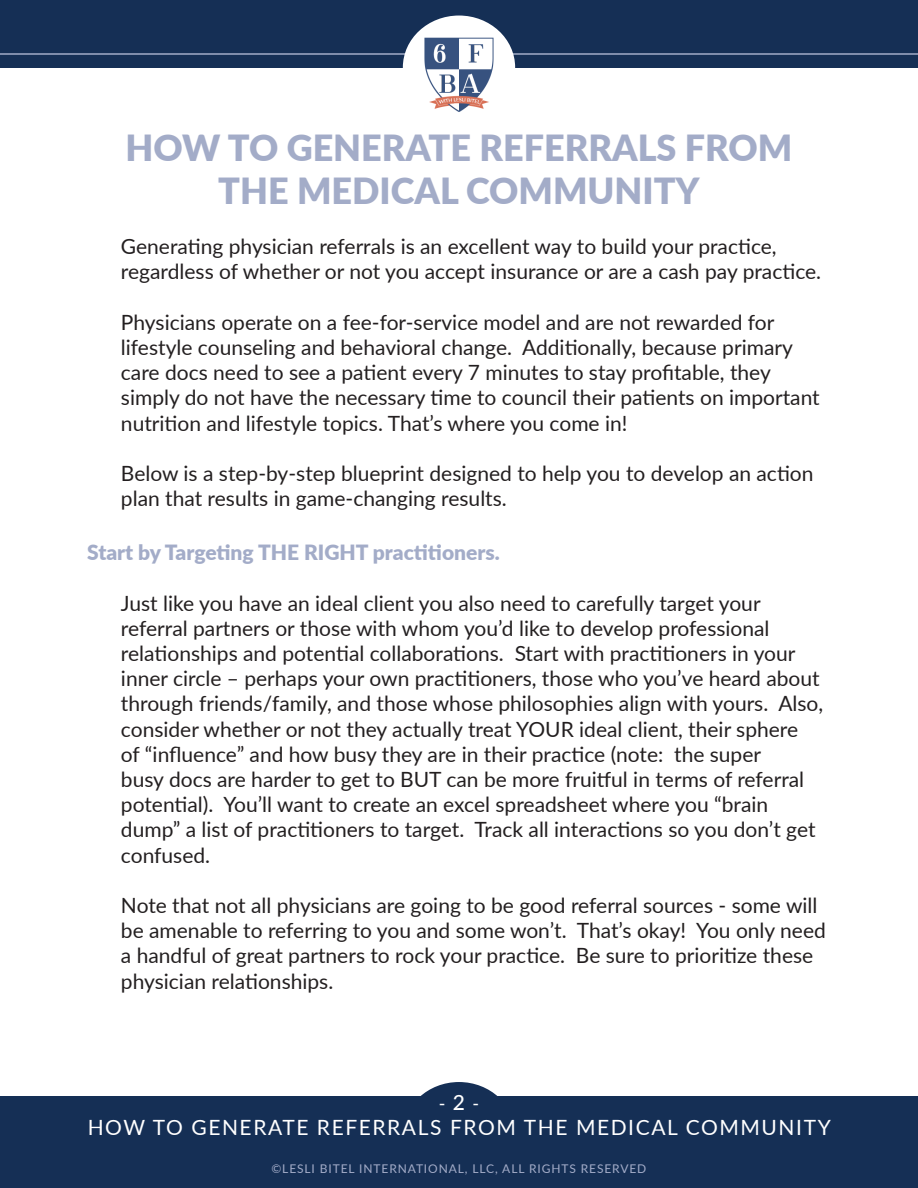
<style>
.page{position:relative;width:918px;height:1188px;background:#fff}
.page>*{position:absolute;margin:0;border:0;box-sizing:border-box;transform-origin:0 0}
.HEADINE{font:900 36px/43.2px "Lato";color:#a3acc8;text-align:center}
.PG{font:21px/25.2px "Lato";color:#231f20}
.t1{font:21px "Lato";letter-spacing:.075em;color:#fff}
.HEADINE-2{font:900 21px "Lato";color:#a3acc8}
.t2{font:18px "Lato";color:#fff}
.t3{font:12px "Lato";letter-spacing:.075em;color:#a3acc8}
.s1{font-weight:500;font-size:21px}
</style>
<div class="page">
<div style="left:0;top:1096px;width:918px;height:92px;background:#152f55"></div>
<div style="left:0;top:0;width:918px;height:68px;background:#152f55"></div>
<div style="left:403px;top:1082px;width:112px;height:104px;background:#152f55;border-radius:50%"></div>
<hr style="left:0;top:53px;width:918px;height:2px;background:#a3acc8">
<div style="left:403px;top:16px;width:112px;height:103px;background:#fff;border-radius:50%"></div>
<img style="left:424px;top:37px;width:70px;height:75px">
<p class="HEADINE" style="left:126px;top:124px;width:668px">HOW TO GENERATE REFERRALS FROM<br>THE MEDICAL COMMUNITY</p>
<p class="PG" style="left:121px;top:233px;width:702px">Generating physician referrals is an excellent way to build your practice, regardless of whether or not you accept insurance or are a cash pay practice.</p>
<p class="PG" style="left:121px;top:309px;width:700px">Physicians operate on a fee-for-service model and are not rewarded for lifestyle counseling and behavioral change. Additionally, because primary care docs need to see a patient every 7 minutes to stay profitable, they simply do not have the necessary time to council their patients on important nutrition and lifestyle topics. That’s where you come in!</p>
<p class="PG" style="left:121px;top:460px;width:694px">Below is a step-by-step blueprint designed to help you to develop an action plan that results in game-changing results.</p>
<p class="HEADINE-2" style="left:87px;top:537px;width:414px">Start by Targeting THE RIGHT practitioners.</p>
<p class="PG" style="left:121px;top:589px;width:704px">Just like you have an ideal client you also need to carefully target your referral partners or those with whom you’d like to develop professional relationships and potential collaborations. Start with practitioners in your inner circle – perhaps your own practitioners, those who you’ve heard about through friends/family, and those whose philosophies align with yours. Also, consider whether or not they actually treat YOUR ideal client, their sphere<br>of “influence” and how busy they are in their practice (note: the super<br>busy docs are harder to get to BUT can be more fruitful in terms of referral potential). You’ll want to create an excel spreadsheet where you “brain dump” a list of practitioners to target. Track all interactions so you don’t get confused.</p>
<p class="PG" style="left:121px;top:892px;width:706px">Note that not all physicians are going to be good referral sources - some will be amenable to referring to you and some won’t. That’s okay! You only need a handful of great partners to rock your practice. Be sure to prioritize these physician relationships.</p>
<p class="t2" style="left:439px;top:1090px;width:42px">- <span class="s1">2</span> -</p>
<p class="t1" style="left:88px;top:1112px;width:745px">HOW TO GENERATE REFERRALS FROM THE MEDICAL COMMUNITY</p>
<p class="t3" style="left:271px;top:1160px;width:376px">©LESLI BITEL INTERNATIONAL, LLC, ALL RIGHTS RESERVED</p>
</div>
